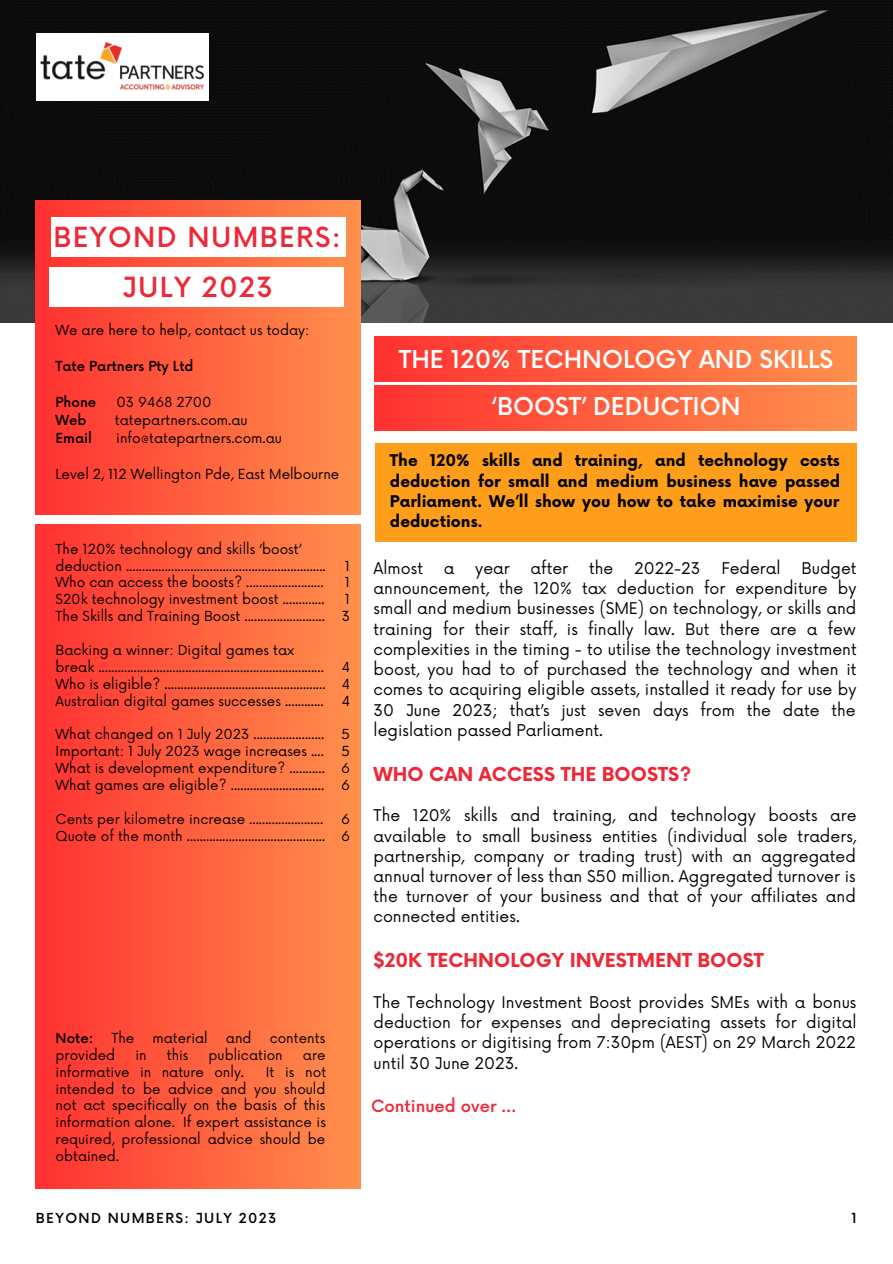
<style>
.page{position:relative;width:893px;height:1264px;background:#fff}
.page>*{position:absolute;margin:0;border:0;box-sizing:border-box;transform-origin:0 0}
.t1{font:500 27px "Now";letter-spacing:.05em;color:#ed2939}
.t2{font:500 24px/46px "Now";color:#fff;text-align:center}
.t3{font:700 18.75px "Now";color:#ed2939}
.t4{font:500 16.5px "Now";color:#ed2939}
.t5{font:15.75px/20.2px "Now";color:#000;text-align:justify}
.t6{font:700 15.75px/20.2px "Now";color:#000;text-align:justify}
.t7{font:13.5px/16.8px "Now";color:#000}
.t8{font:500 13.5px "Now";color:#000}
.t9{font:500 13.5px "Now";letter-spacing:.1em;color:#000}
</style>
<div class="page">
<img style="left:0;top:0;width:892px;height:323px">
<div style="left:36px;top:201px;width:325px;height:313px;background:linear-gradient(to right,#ff3232,#ff914e)"></div>
<div style="left:375px;top:337px;width:481px;height:44px;background:linear-gradient(to right,#ff3131,#ff904d)"></div>
<div style="left:49px;top:267px;width:294px;height:39px;background:#fff"></div>
<div style="left:51px;top:218px;width:294px;height:39px;background:#fff"></div>
<div style="left:36px;top:525px;width:325px;height:663px;background:linear-gradient(to right,#ff3131,#ff904d)"></div>
<img style="left:36px;top:33px;width:173px;height:66px">
<div style="left:375px;top:386px;width:481px;height:44px;background:linear-gradient(to right,#ff3131,#ff904d)"></div>
<div style="left:375px;top:444px;width:481px;height:98px;background:#ff9e1b"></div>
<p class="t1" style="left:53px;top:223px;width:289px">BEYOND NUMBERS:</p>
<p class="t1" style="left:123px;top:272px;width:152px">JULY 2023</p>
<p class="t7" style="left:55px;top:322px;width:255px">We are here to help, contact us today:</p>
<p class="t8" style="left:55px;top:359px;width:139px">Tate Partners Pty Ltd</p>
<p class="t8" style="left:55px;top:395px;width:42px">Phone</p>
<p class="t7" style="left:117px;top:394px;width:96px">03 9468 2700</p>
<p class="t8" style="left:55px;top:413px;width:33px">Web</p>
<p class="t7" style="left:115px;top:412px;width:134px">tatepartners.com.au</p>
<p class="t8" style="left:55px;top:431px;width:38px">Email</p>
<p class="t7" style="left:116px;top:430px;width:167px">info@tatepartners.com.au</p>
<p class="t7" style="left:55px;top:466px;width:285px">Level 2, 112 Wellington Pde, East Melbourne</p>
<p class="t7" style="left:56px;top:541px;width:272px">The 120% technology and skills ‘boost’ deduction ..............................................................</p>
<p class="t7" style="left:56px;top:575px;width:269px">Who can access the boosts? ........................</p>
<p class="t7" style="left:56px;top:591px;width:270px">$20k technology investment boost .............</p>
<p class="t7" style="left:56px;top:608px;width:271px">The Skills and Training Boost .........................</p>
<p class="t7" style="left:56px;top:642px;width:270px">Backing a winner: Digital games tax break ......................................................................</p>
<p class="t7" style="left:56px;top:676px;width:271px">Who is eligible? ..................................................</p>
<p class="t7" style="left:56px;top:693px;width:269px">Australian digital games successes ............</p>
<p class="t7" style="left:56px;top:726px;width:270px">What changed on 1 July 2023 ......................</p>
<p class="t7" style="left:56px;top:743px;width:270px">Important: 1 July 2023 wage increases ....</p>
<p class="t7" style="left:56px;top:760px;width:271px">What is development expenditure? ...........</p>
<p class="t7" style="left:56px;top:777px;width:270px">What games are eligible? .............................</p>
<p class="t7" style="left:56px;top:811px;width:269px">Cents per kilometre increase .......................</p>
<p class="t7" style="left:56px;top:828px;width:271px">Quote of the month ...........................................</p>
<p class="t7" style="left:345px;top:558px;width:7px">1</p>
<p class="t7" style="left:345px;top:575px;width:7px">1</p>
<p class="t7" style="left:345px;top:591px;width:7px">1</p>
<p class="t7" style="left:342px;top:608px;width:10px">3</p>
<p class="t7" style="left:341px;top:659px;width:10px">4</p>
<p class="t7" style="left:341px;top:676px;width:10px">4</p>
<p class="t7" style="left:341px;top:693px;width:10px">4</p>
<p class="t7" style="left:341px;top:726px;width:10px">5</p>
<p class="t7" style="left:341px;top:743px;width:10px">5</p>
<p class="t7" style="left:341px;top:760px;width:10px">6</p>
<p class="t7" style="left:341px;top:777px;width:10px">6</p>
<p class="t7" style="left:341px;top:811px;width:10px">6</p>
<p class="t7" style="left:341px;top:828px;width:10px">6</p>
<p class="t8" style="left:56px;top:1030px;width:39px">Note:</p>
<p class="t7" style="left:111px;top:1030px;width:24px">The</p>
<p class="t7" style="left:152px;top:1030px;width:57px">material</p>
<p class="t7" style="left:226px;top:1030px;width:27px">and</p>
<p class="t7" style="left:270px;top:1030px;width:57px">contents</p>
<p class="t7" style="left:56px;top:1047px;width:61px">provided</p>
<p class="t7" style="left:135px;top:1047px;width:13px">in</p>
<p class="t7" style="left:167px;top:1047px;width:23px">this</p>
<p class="t7" style="left:208px;top:1047px;width:76px">publication</p>
<p class="t7" style="left:303px;top:1047px;width:24px">are</p>
<p class="t7" style="left:56px;top:1064px;width:190px">informative in nature only.</p>
<p class="t7" style="left:56px;top:1064px;width:272px;text-align:justify;text-indent:210px">It is not intended to be advice and you should not act specifically on the basis of this information alone. If expert assistance is required, professional advice should be obtained.</p>
<p class="t2" style="left:399px;top:338px;width:436px">THE 120% TECHNOLOGY AND SKILLS ‘BOOST’ DEDUCTION</p>
<p class="t6" style="left:390px;top:451px;width:451px">The 120% skills and training, and technology costs deduction for small and medium business have passed Parliament. We’ll show you how to take maximise your deductions.</p>
<p class="t5" style="left:373px;top:559px;width:484px;text-indent:428px">Budget announcement, the 120% tax deduction for expenditure by small and medium businesses (SME) on technology, or skills and training for their staff, is finally law. But there are a few complexities in the timing - to utilise the technology investment boost, you had to of purchased the technology and when it comes to acquiring eligible assets, installed it ready for use by 30 June 2023; that’s just seven days from the date the legislation passed Parliament.</p>
<p class="t3" style="left:373px;top:764px;width:319px">WHO CAN ACCESS THE BOOSTS?</p>
<p class="t5" style="left:373px;top:806px;width:484px">The 120% skills and training, and technology boosts are available to small business entities (individual sole traders, partnership, company or trading trust) with an aggregated annual turnover of less than $50 million. Aggregated turnover is the turnover of your business and that of your affiliates and connected entities.</p>
<p class="t3" style="left:373px;top:950px;width:391px">$20K TECHNOLOGY INVESTMENT BOOST</p>
<p class="t5" style="left:373px;top:992px;width:484px">The Technology Investment Boost provides SMEs with a bonus deduction for expenses and depreciating assets for digital operations or digitising from 7:30pm (AEST) on 29 March 2022 until 30 June 2023.</p>
<p class="t5" style="left:373px;top:559px;width:51px">Almost</p>
<p class="t5" style="left:444px;top:559px;width:12px">a</p>
<p class="t5" style="left:475px;top:559px;width:36px">year</p>
<p class="t5" style="left:530px;top:559px;width:39px">after</p>
<p class="t5" style="left:589px;top:559px;width:26px">the</p>
<p class="t5" style="left:634px;top:559px;width:68px">2022-23</p>
<p class="t5" style="left:721px;top:559px;width:61px">Federal</p>
<p class="t4" style="left:371px;top:1096px;width:146px">Continued over …</p>
<p class="t9" style="left:36px;top:1210px;width:242px">BEYOND NUMBERS: JULY 2023</p>
<p class="t8" style="left:851px;top:1210px;width:7px">1</p>
</div>
